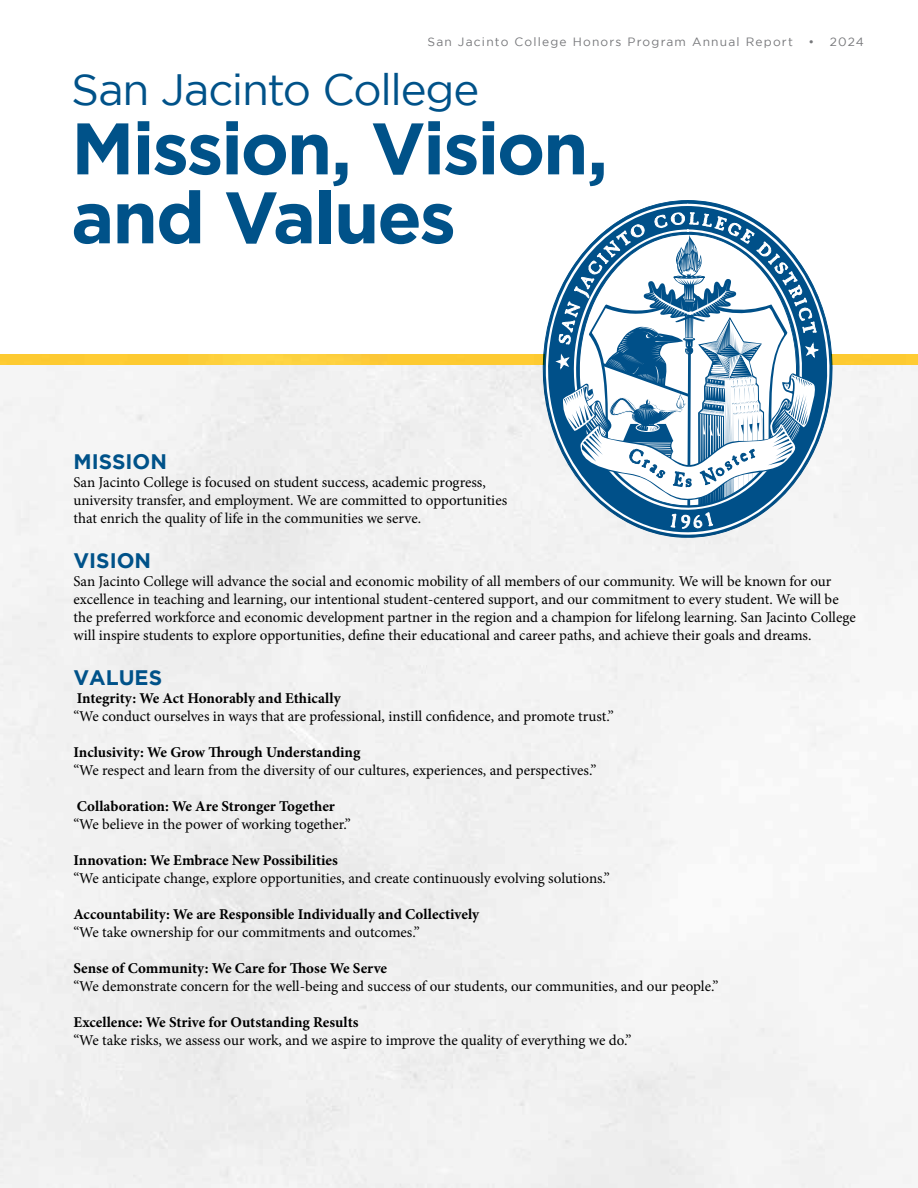
<style>
.page{position:relative;width:918px;height:1188px;background:#fff}
.page>*{position:absolute;margin:0;border:0;box-sizing:border-box;transform-origin:0 0}
.t1{font:700 72.75px/69px "Gotham";letter-spacing:-.03em;color:#005289}
.t2{font:43.8px "Gotham";letter-spacing:-.025em;color:#005289}
.t3{font:700 21px "Gotham";color:#005289}
.t4{font:15px/18px "Minion Pro";color:#000}
.t5{font:700 15px "Minion Pro";letter-spacing:-.005em;color:#000}
.t6{font:12px "Gotham";letter-spacing:.1em;color:#77787b}
</style>
<div class="page">
<img style="left:0;top:354px;width:918px;height:11px">
<svg style="left:531px;top:200px;width:312px;height:340px"></svg>
<svg style="left:543px;top:204px;width:287px;height:334px"></svg>
<svg style="left:554px;top:212px;width:267px;height:325px"></svg>
<p class="t6" style="left:428px;top:35px;width:367px">San Jacinto College Honors Program Annual Report</p>
<p class="t6" style="left:808px;top:35px;width:57px">• 2024</p>
<h2 class="t2" style="left:71px;top:66px;width:410px">San Jacinto College</h2>
<h1 class="t1" style="left:71px;top:112px;width:538px">Mission, Vision, and Values</h1>
<h3 class="t3" style="left:73px;top:450px;width:95px">MISSION</h3>
<p class="t4" style="left:73px;top:474px;width:435px">San Jacinto College is focused on student success, academic progress, university transfer, and employment. We are committed to opportunities that enrich the quality of life in the communities we serve.</p>
<h3 class="t3" style="left:73px;top:549px;width:79px">VISION</h3>
<p class="t4" style="left:73px;top:573px;width:784px">San Jacinto College will advance the social and economic mobility of all members of our community. We will be known for our excellence in teaching and learning, our intentional student-centered support, and our commitment to every student. We will be the preferred workforce and economic development partner in the region and a champion for lifelong learning. San Jacinto College will inspire students to explore opportunities, define their educational and career paths, and achieve their goals and dreams.</p>
<h3 class="t3" style="left:73px;top:666px;width:90px">VALUES</h3>
<p class="t5" style="left:77px;top:688px;width:265px">Integrity: We Act Honorably and Ethically</p>
<p class="t4" style="left:73px;top:708px;width:542px">“We conduct ourselves in ways that are professional, instill confidence, and promote trust.”</p>
<p class="t5" style="left:73px;top:742px;width:288px">Inclusivity: We Grow Through Understanding</p>
<p class="t4" style="left:73px;top:762px;width:525px">“We respect and learn from the diversity of our cultures, experiences, and perspectives.”</p>
<p class="t5" style="left:77px;top:796px;width:260px">Collaboration: We Are Stronger Together</p>
<p class="t4" style="left:73px;top:816px;width:279px">“We believe in the power of working together.”</p>
<p class="t5" style="left:73px;top:850px;width:266px">Innovation: We Embrace New Possibilities</p>
<p class="t4" style="left:73px;top:870px;width:538px">“We anticipate change, explore opportunities, and create continuously evolving solutions.”</p>
<p class="t5" style="left:73px;top:904px;width:407px">Accountability: We are Responsible Individually and Collectively</p>
<p class="t4" style="left:73px;top:924px;width:348px">“We take ownership for our commitments and outcomes.”</p>
<p class="t5" style="left:73px;top:958px;width:315px">Sense of Community: We Care for Those We Serve</p>
<p class="t4" style="left:73px;top:978px;width:646px">“We demonstrate concern for the well-being and success of our students, our communities, and our people.”</p>
<p class="t5" style="left:73px;top:1012px;width:287px">Excellence: We Strive for Outstanding Results</p>
<p class="t4" style="left:73px;top:1032px;width:559px">“We take risks, we assess our work, and we aspire to improve the quality of everything we do.”</p>
</div>
